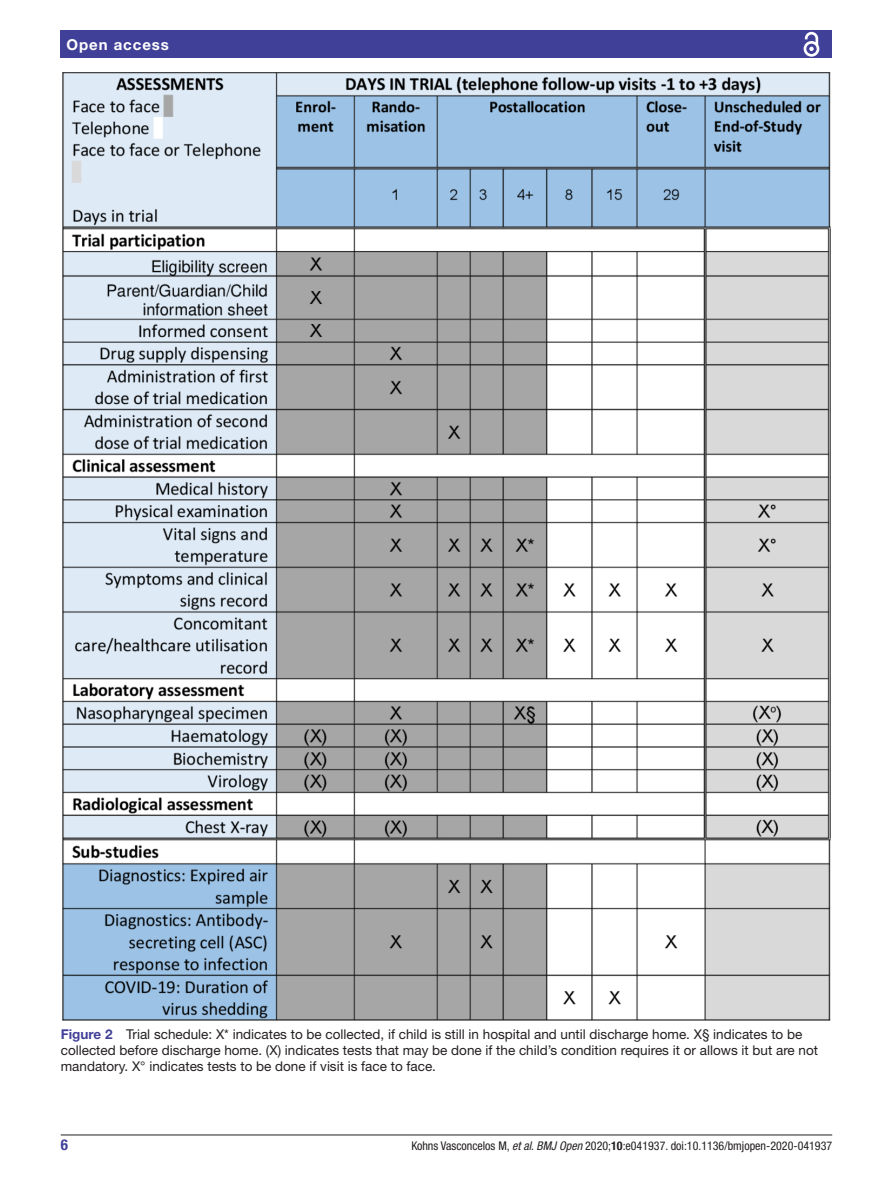
<style>
.page{position:relative;width:893px;height:1191px;background:#fff}
.page>*{position:absolute;margin:0;border:0;box-sizing:border-box;transform-origin:0 0}
.t1{font:700 15px "Helvetica Neue LT Std";letter-spacing:.065em;color:#fff}
.t2{font:700 condensed 15px "Helvetica Neue LT Std";color:#414099}
.t3{font:13.5px/16.2px "Helvetica Neue LT Std";color:#231f20}
.t4{font:condensed 12px "Helvetica Neue LT Std";color:#231f20}
.s1{font-weight:700;color:#414099}
.s2{font-style:italic}
.s3{font-weight:700}
</style>
<div class="page">
<hr style="left:61px;top:1134px;width:771px;height:1px;background:#231f20">
<div style="left:61px;top:31px;width:771px;height:27px;background:#414099"></div>
<svg style="left:803px;top:31px;width:17px;height:26px"></svg>
<img style="left:62px;top:73px;width:769px;height:947px">
<p class="t1" style="left:66px;top:35px;width:104px">Open access</p>
<p class="t3" style="left:61px;top:1025px;width:759px"><span class="s1">Figure 2</span> Trial schedule: X* indicates to be collected, if child is still in hospital and until discharge home. X§ indicates to be collected before discharge home. (X) indicates tests that may be done if the child’s condition requires it or allows it but are not mandatory. X° indicates tests to be done if visit is face to face.</p>
<p class="t2" style="left:61px;top:1135px;width:9px">6</p>
<p class="t4" style="left:411px;top:1138px;width:422px">Kohns Vasconcelos M, <span class="s2">et al</span>. <span class="s2">BMJ Open</span> 2020;<span class="s3">10</span>:e041937. doi:10.1136/bmjopen-2020-041937</p>
</div>
